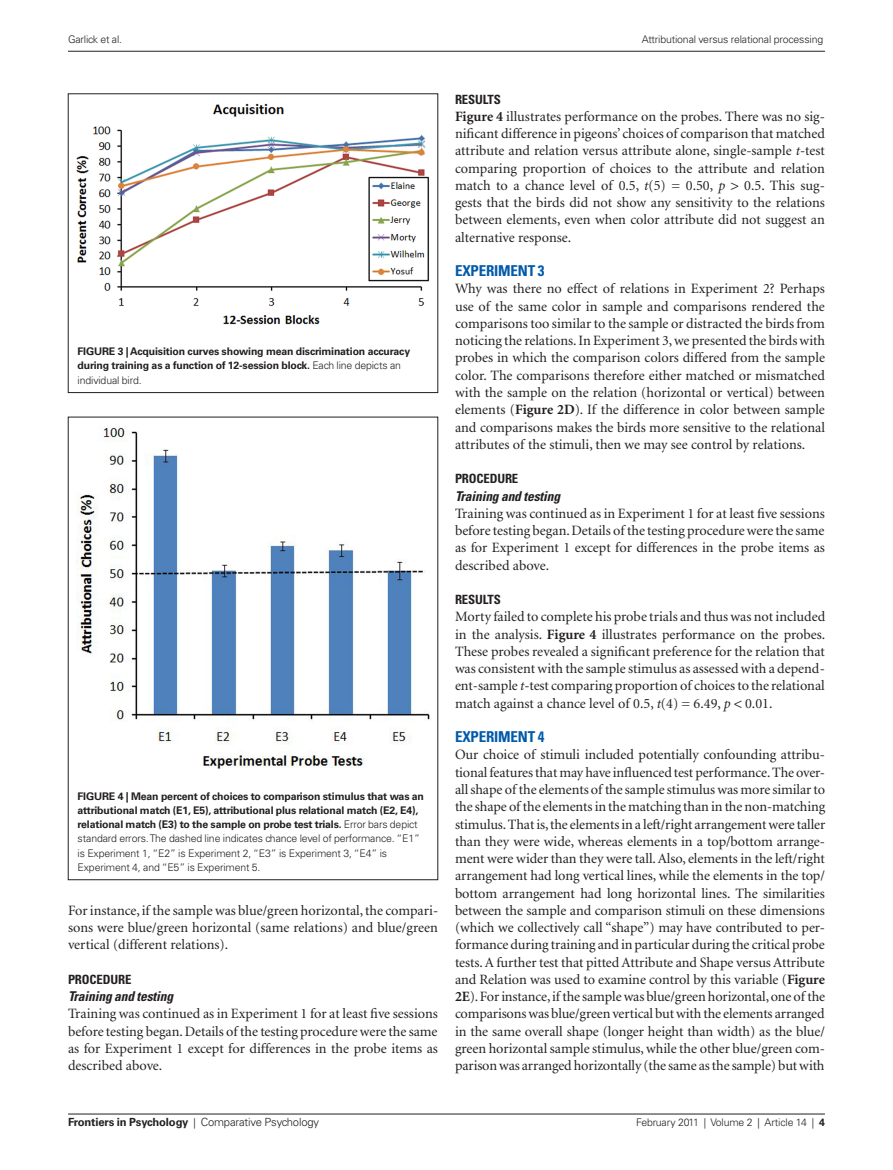
<style>
.page{position:relative;width:893px;height:1170px;background:#fff}
.page>*{position:absolute;margin:0;border:0;box-sizing:border-box;transform-origin:0 0}
.t1{font:700 condensed 15px "Univers";letter-spacing:-.01em;color:#015aaa}
.t2{font:14.25px/17.2px "Minion";color:#231f20;text-align:justify}
.t3{font:italic 700 condensed 13.5px "Univers";letter-spacing:-.01em;color:#231f20}
.t4{font:700 condensed 12.75px "Univers";letter-spacing:-.01em;color:#231f20}
.t5{font:700 11.25px "Univers";letter-spacing:-.015em;color:#231f20}
.t6{font:700 10.5px/14.2px "Univers";letter-spacing:-.015em;color:#231f20}
.t7{font:300 10.5px "Univers";letter-spacing:-.015em;color:#231f20}
.s1{font-weight:300}
.s2{font-weight:700}
.s3{font-style:italic}
.s4{font-weight:300;font-size:10.5px}
</style>
<div class="page">
<hr style="left:68px;top:1113px;width:757px;height:1px;background:#231f20">
<hr style="left:68px;top:51px;width:757px;height:1px;background:#231f20">
<img style="left:77px;top:426px;width:352px;height:343px">
<img style="left:77px;top:103px;width:352px;height:222px">
<p class="t7" style="left:68px;top:33px;width:56px">Garlick et al.</p>
<p class="t7" style="left:642px;top:33px;width:183px">Attributional versus relational processing</p>
<p class="t6" style="left:78px;top:344px;width:334px">Figure 3 | Acquisition curves showing mean discrimination accuracy during training as a function of 12-session block. <span class="s1">Each line depicts an individual bird.</span></p>
<p class="t6" style="left:78px;top:788px;width:348px">Figure 4 | Mean percent of choices to comparison stimulus that was an attributional match (E1, E5), attributional plus relational match (E2, E4), relational match (E3) to the sample on probe test trials. <span class="s1">Error bars depict standard errors. The dashed line indicates chance level of performance. “E1” is Experiment 1, “E2” is Experiment 2, “E3” is Experiment 3, “E4” is Experiment 4, and “E5” is Experiment 5.</span></p>
<p class="t2" style="left:68px;top:902px;width:372px">For instance, if the sample was blue/green horizontal, the compari&shy;sons were blue/green horizontal (same relations) and blue/green vertical (different relations).</p>
<p class="t4" style="left:68px;top:971px;width:65px">PROCEDURE</p>
<p class="t3" style="left:68px;top:987px;width:107px">Training and testing</p>
<p class="t2" style="left:68px;top:1005px;width:371px">Training was continued as in Experiment 1 for at least five sessions before testing began. Details of the testing procedure were the same as for Experiment 1 except for differences in the probe items as described above.</p>
<p class="t4" style="left:455px;top:91px;width:47px">RESULTS</p>
<p class="t2" style="left:455px;top:108px;width:371px"><span class="s2">Figure 4</span> illustrates performance on the probes. There was no sig&shy;nificant difference in pigeons’ choices of comparison that matched attribute and relation versus attribute alone, single-sample <span class="s3">t</span>-test comparing proportion of choices to the attribute and relation match to a chance level of 0.5, <span class="s3">t</span>(5) = 0.50, <span class="s3">p</span></p>
<p class="t2" style="left:455px;top:177px;width:371px;text-indent:289px">0.5. This sug&shy;gests that the birds did not show any sensitivity to the relations between elements, even when color attribute did not suggest an alternative response.</p>
<p class="t1" style="left:455px;top:261px;width:91px">EXPERIMENT 3</p>
<p class="t2" style="left:455px;top:281px;width:372px">Why was there no effect of relations in Experiment 2? Perhaps use of the same color in sample and comparisons rendered the comparisons too similar to the sample or distracted the birds from noticing the relations. In Experiment 3, we presented the birds with probes in which the comparison colors differed from the sample color. The comparisons therefore either matched or mismatched with the sample on the relation (horizontal or vertical) between elements (<span class="s2">Figure 2D</span>). If the difference in color between sample and comparisons makes the birds more sensitive to the relational attributes of the stimuli, then we may see control by relations.</p>
<p class="t4" style="left:455px;top:471px;width:65px">PROCEDURE</p>
<p class="t3" style="left:455px;top:487px;width:107px">Training and testing</p>
<p class="t2" style="left:455px;top:505px;width:371px">Training was continued as in Experiment 1 for at least five sessions before testing began. Details of the testing procedure were the same as for Experiment 1 except for differences in the probe items as described above.</p>
<p class="t4" style="left:455px;top:591px;width:47px">RESULTS</p>
<p class="t2" style="left:455px;top:608px;width:372px">Morty failed to complete his probe trials and thus was not included in the analysis. <span class="s2">Figure 4</span> illustrates performance on the probes.<br>These probes revealed a significant preference for the relation that was consistent with the sample stimulus as assessed with a depend&shy;ent-sample <span class="s3">t</span>-test comparing proportion of choices to the relational match against a chance level of 0.5, <span class="s3">t</span>(4) = 6.49, <span class="s3">p</span> 0.01.</p>
<p class="t1" style="left:455px;top:727px;width:91px">EXPERIMENT 4</p>
<p class="t2" style="left:455px;top:746px;width:372px">Our choice of stimuli included potentially confounding attribu&shy;tional features that may have influenced test performance. The over&shy;all shape of the elements of the sample stimulus was more similar to the shape of the elements in the matching than in the non-matching stimulus. That is, the elements in a left/right arrangement were taller than they were wide, whereas elements in a top/bottom arrange&shy;ment were wider than they were tall. Also, elements in the left/right arrangement had long vertical lines, while the elements in the top/ bottom arrangement had long horizontal lines. The similarities between the sample and comparison stimuli on these dimensions (which we collectively call “shape”) may have contributed to per&shy;formance during training and in particular during the critical probe tests. A further test that pitted Attribute and Shape versus Attribute and Relation was used to examine control by this variable (<span class="s2">Figure 2E</span>). For instance, if the sample was blue/green horizontal, one of the comparisons was blue/green vertical but with the elements arranged in the same overall shape (longer height than width) as the blue/ green horizontal sample stimulus, while the other blue/green com&shy;parison was arranged horizontally (the same as the sample) but with</p>
<p class="t5" style="left:68px;top:1115px;width:253px">Frontiers in Psychology <span class="s4">|</span> <span class="s1">Comparative Psychology</span></p>
<p class="t7" style="left:636px;top:1115px;width:190px">February 2011 | Volume 2 | Article 14 | <span class="s2">4</span></p>
</div>
